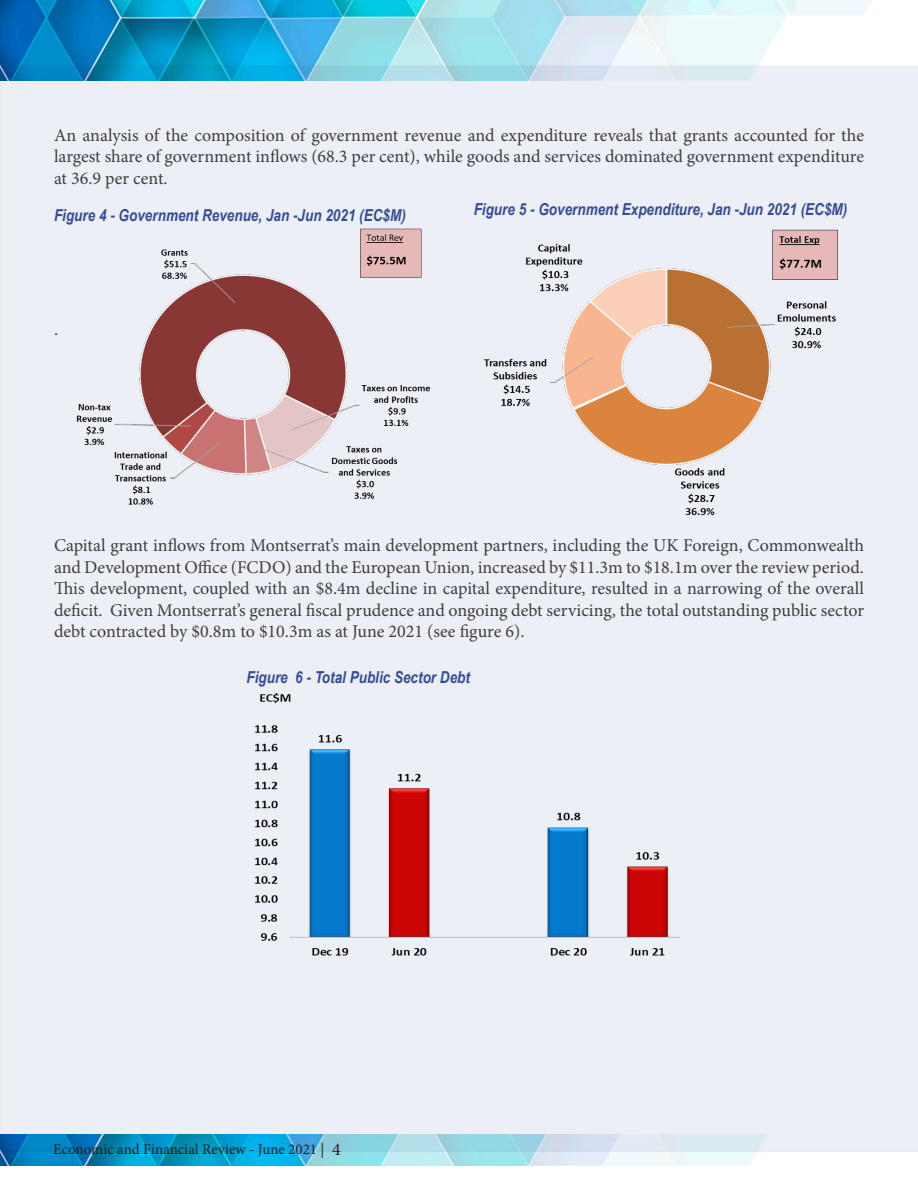
<style>
.page{position:relative;width:918px;height:1188px;background:#fff}
.page>*{position:absolute;margin:0;border:0;box-sizing:border-box;transform-origin:0 0}
.t1{font:18px/21.6px "Minion Pro";color:#3e3e3f;text-align:justify}
.t2{font:italic 700 16.5px "Arial Narrow";color:#354d96}
.t3{font:15px "Minion Pro";color:#231f20}
.s1{font-size:18px}
</style>
<div class="page">
<img style="left:0;top:0;width:872px;height:66px">
<img style="left:0;top:1152px;width:757px;height:13px">
<div style="left:0;top:66px;width:918px;height:1086px;background:#edeff6"></div>
<img style="left:54px;top:225px;width:378px;height:287px">
<img style="left:474px;top:225px;width:369px;height:297px">
<img style="left:246px;top:687px;width:433px;height:281px">
<p class="t1" style="left:54px;top:124px;width:812px">An analysis of the composition of government revenue and expenditure reveals that grants accounted for the largest share of government inflows (68.3 per cent), while goods and services dominated government expenditure at 36.9 per cent.</p>
<p class="t2" style="left:54px;top:202px;width:353px">Figure 4 - Government Revenue, Jan -Jun 2021 (EC$M)</p>
<p class="t2" style="left:474px;top:197px;width:375px">Figure 5 - Government Expenditure, Jan -Jun 2021 (EC$M)</p>
<p class="t1" style="left:54px;top:318px;width:6px">.</p>
<p class="t1" style="left:54px;top:534px;width:812px">Capital grant inflows from Montserrat’s main development partners, including the UK Foreign, Commonwealth and Development Office (FCDO) and the European Union, increased by $11.3m to $18.1m over the review period.<br>This development, coupled with an $8.4m decline in capital expenditure, resulted in a narrowing of the overall deficit. Given Montserrat’s general fiscal prudence and ongoing debt servicing, the total outstanding public sector debt contracted by $0.8m to $10.3m as at June 2021 (see figure 6).</p>
<p class="t2" style="left:246px;top:664px;width:225px">Figure 6 - Total Public Sector Debt</p>
<p class="t3" style="left:53px;top:1139px;width:289px">Economic and Financial Review - June 2021 | <span class="s1">4</span></p>
</div>
